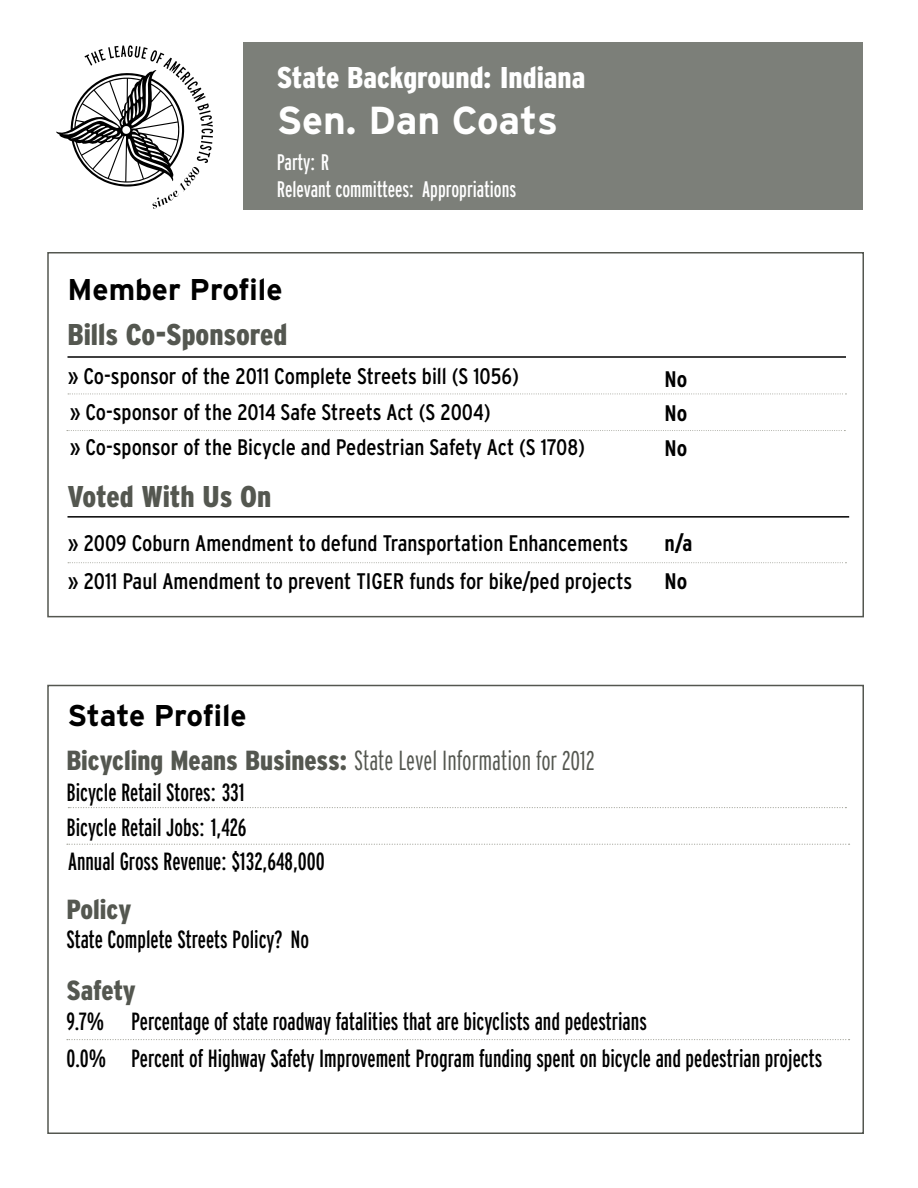
<style>
.page{position:relative;width:918px;height:1188px;background:#fff}
.page>*{position:absolute;margin:0;border:0;box-sizing:border-box;transform-origin:0 0}
.t1{font:700 39px "Interstate";letter-spacing:-.005em;color:#fff}
.t2{font:900 condensed 30px "Interstate";color:#545750}
.t3{font:700 30px "Interstate";color:#000}
.t4{font:900 condensed 30px "Interstate";color:#fff}
.t5{font:900 condensed 27.6px "Interstate";color:#545750}
.t6{font:extra-condensed 24.9px/34.7px "Interstate";color:#000}
.t7{font:condensed 22.5px/38.5px "Interstate";color:#000}
.t8{font:extra-condensed 22.5px "Interstate";color:#fff}
.t9{font:700 condensed 22.5px/33.9px "Interstate";color:#000}
.s1{font-weight:300;font-stretch:extra-condensed}
.s2{font-weight:300;font-stretch:extra-condensed;font-size:27px}
</style>
<div class="page">
<div style="left:244px;top:42px;width:619px;height:167px;background:#7c7f79"></div>
<svg style="left:56px;top:45px;width:157px;height:164px"></svg>
<div style="left:47px;top:252px;width:817px;height:365px;border:2px solid #545750"></div>
<hr style="left:68px;top:356px;width:778px;height:2px;background:#000">
<hr style="left:68px;top:516px;width:781px;height:2px;background:#000">
<svg style="left:68px;top:393px;width:778px;height:1px"></svg>
<svg style="left:68px;top:562px;width:778px;height:1px"></svg>
<div style="left:47px;top:685px;width:817px;height:449px;border:2px solid #545750"></div>
<svg style="left:67px;top:1039px;width:783px;height:1px"></svg>
<svg style="left:68px;top:807px;width:778px;height:1px"></svg>
<svg style="left:67px;top:844px;width:783px;height:1px"></svg>
<svg style="left:67px;top:430px;width:778px;height:1px"></svg>
<p class="t4" style="left:277px;top:61px;width:310px">State Background: Indiana</p>
<h1 class="t1" style="left:277px;top:97px;width:283px">Sen. Dan Coats</h1>
<p class="t8" style="left:277px;top:149px;width:54px">Party: R</p>
<p class="t8" style="left:277px;top:176px;width:241px">Relevant committees: Appropriations</p>
<p class="t3" style="left:68px;top:271px;width:217px">Member Profile</p>
<p class="t2" style="left:68px;top:318px;width:221px">Bills Co-Sponsored</p>
<p class="t7" style="left:68px;top:357px;width:453px">» Co-sponsor of the 2011 Complete Streets bill (S 1056)</p>
<p class="t7" style="left:69px;top:394px;width:517px;line-height:35.5px">» Co-sponsor of the 2014 Safe Streets Act (S 2004)<br>» Co-sponsor of the Bicycle and Pedestrian Safety Act (S 1708)</p>
<p class="t2" style="left:68px;top:480px;width:205px">Voted With Us On</p>
<p class="t7" style="left:68px;top:523px;width:566px">» 2009 Coburn Amendment to defund Transportation Enhancements » 2011 Paul Amendment to prevent TIGER funds for bike/ped projects</p>
<p class="t9" style="left:664px;top:362px;width:24px">No<br>No</p>
<p class="t9" style="left:664px;top:431px;width:24px">No</p>
<p class="t9" style="left:664px;top:524px;width:29px;line-height:37.7px">n/a<br>No</p>
<p class="t3" style="left:68px;top:697px;width:181px">State Profile</p>
<p class="t5" style="left:66px;top:745px;width:530px">Bicycling Means Business: <span class="s1">State Level Information</span> <span class="s2">for 2012</span></p>
<p class="t6" style="left:67px;top:774px;width:260px">Bicycle Retail Stores: 331<br>Bicycle Retail Jobs: 1,426<br>Annual Gross Revenue: $132,648,000</p>
<p class="t5" style="left:66px;top:894px;width:66px">Policy</p>
<p class="t6" style="left:66px;top:922px;width:244px">State Complete Streets Policy? No</p>
<p class="t5" style="left:67px;top:975px;width:71px">Safety</p>
<p class="t6" style="left:66px;top:1003px;width:757px;line-height:37.2px">9.7% Percentage of state roadway fatalities that are bicyclists and pedestrians<br>0.0% Percent of Highway Safety Improvement Program funding spent on bicycle and pedestrian projects</p>
</div>
